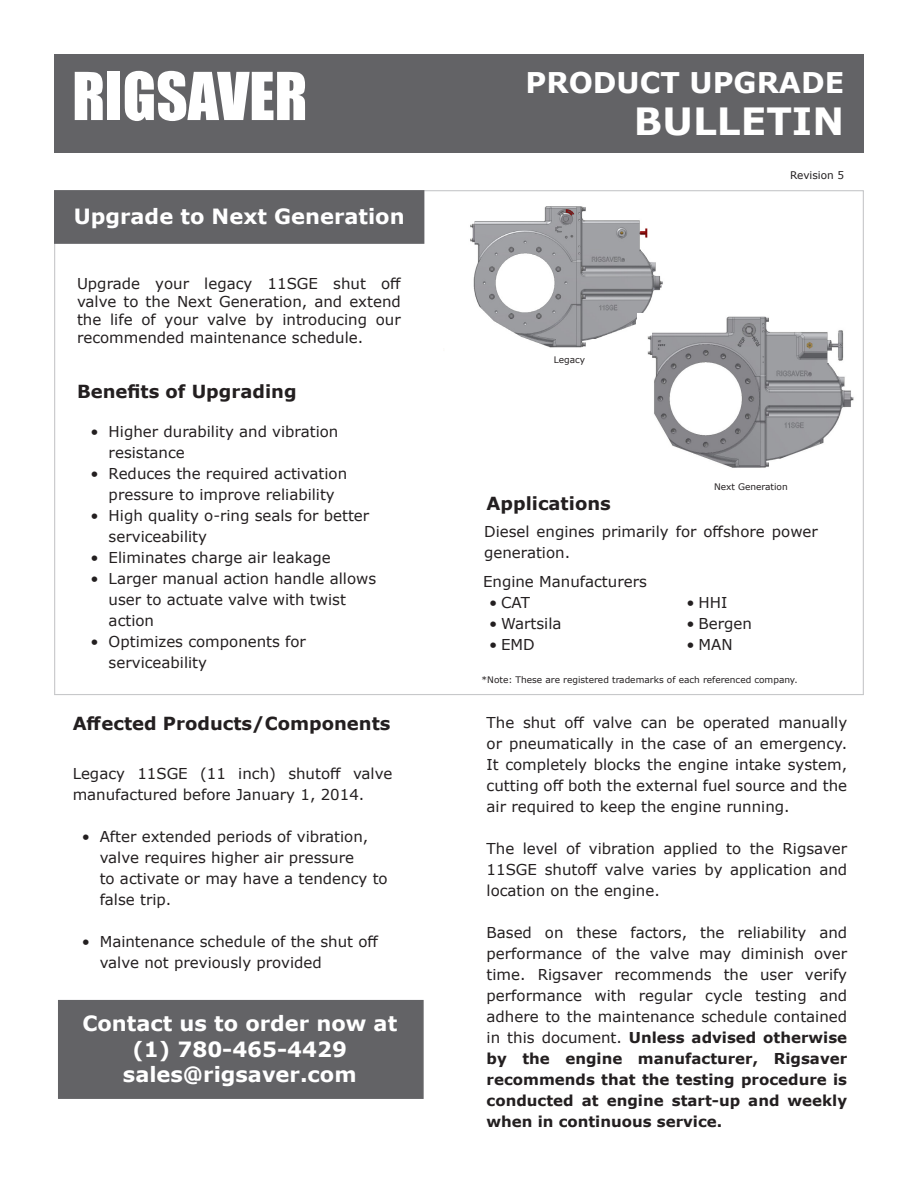
<style>
.page{position:relative;width:918px;height:1188px;background:#fff}
.page>*{position:absolute;margin:0;border:0;box-sizing:border-box;transform-origin:0 0}
.t1{font:700 37.5px "Verdana";color:#fff}
.t2{font:700 28.5px "Verdana";color:#fff}
.t3{font:700 21px "Verdana";color:#fff}
.t4{font:700 18px "Verdana";color:#231f20}
.t5{font:15px/21px "Verdana";color:#231f20}
.t6{font:10.5px "Verdana";color:#231f20}
.t7{font:9px "Verdana";color:#231f20}
.s1{font-weight:700}
</style>
<div class="page">
<div style="left:54px;top:54px;width:810px;height:99px;background:#636366"></div>
<svg style="left:75px;top:72px;width:28px;height:48px"></svg>
<div style="left:108px;top:72px;width:12px;height:48px;background:#fff"></div>
<svg style="left:125px;top:71px;width:180px;height:50px"></svg>
<div style="left:54px;top:190px;width:370px;height:54px;background:#636366;border:2px solid #636366"></div>
<img style="left:470px;top:206px;width:193px;height:142px">
<div style="left:58px;top:1000px;width:366px;height:99px;background:#636366"></div>
<img style="left:637px;top:313px;width:217px;height:155px">
<p class="t3" style="left:74px;top:202px;width:332px">Upgrade to Next Generation</p>
<p class="t5" style="left:77px;top:275px;width:326px;line-height:18px;text-align:justify">Upgrade your legacy 11SGE shut off valve to the Next Generation, and extend the life of your valve by introducing our recommended maintenance schedule.</p>
<p class="t4" style="left:77px;top:379px;width:221px">Benefits of Upgrading</p>
<p class="t5" style="left:109px;top:420px;width:231px;text-indent:-18px">• Higher durability and vibration resistance</p>
<p class="t5" style="left:91px;top:462px;width:258px;text-align:center">• Reduces the required activation pressure to improve reliability</p>
<p class="t5" style="left:109px;top:504px;width:262px;text-indent:-18px">• High quality o-ring seals for better serviceability</p>
<p class="t5" style="left:91px;top:546px;width:242px">• Eliminates charge air leakage</p>
<p class="t5" style="left:109px;top:567px;width:269px;text-indent:-18px">• Larger manual action handle allows user to actuate valve with twist action</p>
<p class="t5" style="left:109px;top:630px;width:199px;text-indent:-18px">• Optimizes components for serviceability</p>
<p class="t4" style="left:73px;top:711px;width:319px">Affected Products/Components</p>
<p class="t5" style="left:73px;top:763px;width:321px">Legacy 11SGE (11 inch) shutoff valve manufactured before January 1, 2014.</p>
<p class="t5" style="left:100px;top:826px;width:290px;text-indent:-18px">• After extended periods of vibration, valve requires higher air pressure<br>to activate or may have a tendency to false trip.</p>
<p class="t5" style="left:100px;top:931px;width:280px;text-indent:-18px">• Maintenance schedule of the shut off valve not previously provided</p>
<p class="t3" style="left:82px;top:1009px;width:316px">Contact us to order now at</p>
<p class="t3" style="left:133px;top:1034px;width:216px">(1) 780-465-4429</p>
<p class="t3" style="left:123px;top:1059px;width:235px">sales@rigsaver.com</p>
<h2 class="t2" style="left:526px;top:62px;width:320px">PRODUCT UPGRADE</h2>
<h1 class="t1" style="left:634px;top:95px;width:212px">BULLETIN</h1>
<p class="t6" style="left:790px;top:168px;width:56px">Revision 5</p>
<p class="t7" style="left:554px;top:353px;width:33px">Legacy</p>
<p class="t4" style="left:487px;top:490px;width:126px">Applications</p>
<p class="t7" style="left:714px;top:480px;width:75px">Next Generation</p>
<p class="t5" style="left:484px;top:520px;width:335px">Diesel engines primarily for offshore power generation.</p>
<p class="t5" style="left:483px;top:571px;width:165px">Engine Manufacturers</p>
<p class="t5" style="left:489px;top:592px;width:43px">• CAT</p>
<p class="t5" style="left:489px;top:613px;width:74px">• Wartsila</p>
<p class="t5" style="left:489px;top:634px;width:47px">• EMD</p>
<p class="t5" style="left:687px;top:592px;width:42px">• HHI</p>
<p class="t5" style="left:687px;top:613px;width:67px">• Bergen</p>
<p class="t5" style="left:687px;top:634px;width:48px">• MAN</p>
<p class="t7" style="left:482px;top:673px;width:318px">*Note: These are registered trademarks of each referenced company.</p>
<p class="t5" style="left:487px;top:712px;width:362px;text-align:justify">The shut off valve can be operated manually or pneumatically in the case of an emergency.<br>It completely blocks the engine intake system, cutting off both the external fuel source and the air required to keep the engine running.</p>
<p class="t5" style="left:487px;top:838px;width:362px;text-align:justify">The level of vibration applied to the Rigsaver 11SGE shutoff valve varies by application and location on the engine.</p>
<p class="t5" style="left:487px;top:922px;width:362px;text-align:justify">Based on these factors, the reliability and performance of the valve may diminish over time. Rigsaver recommends the user verify performance with regular cycle testing and adhere to the maintenance schedule contained in this document. <span class="s1">Unless advised otherwise by the engine manufacturer, Rigsaver recommends that the testing procedure is conducted at engine start-up and weekly when in continuous service.</span></p>
</div>
